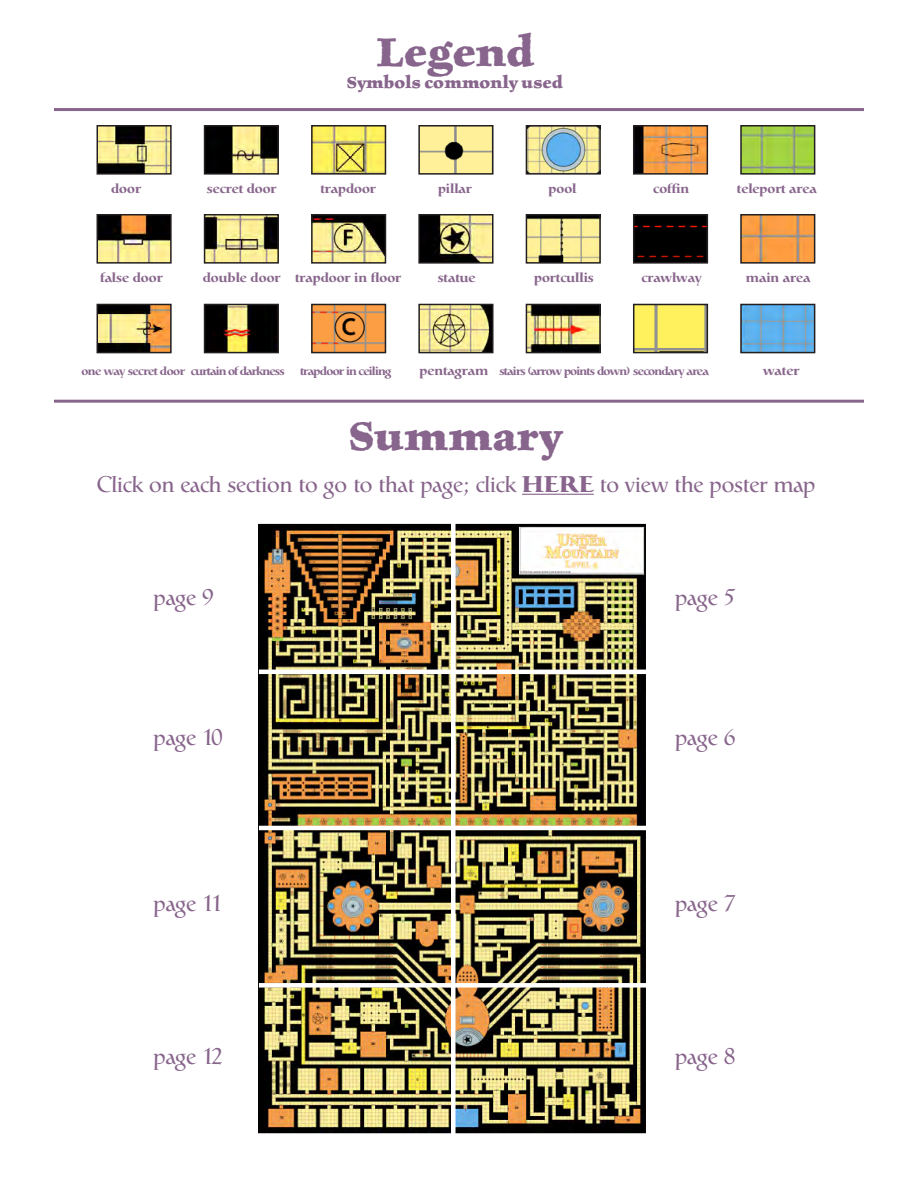
<style>
.page{position:relative;width:918px;height:1188px;background:#fff}
.page>*{position:absolute;margin:0;border:0;box-sizing:border-box;transform-origin:0 0}
.t1{font:700 45px "Celestia Antiqua";color:#88658c}
.t2{font:22.5px "Catull";color:#88658c}
.t3{font:700 18px "Celestia Antiqua";color:#88658c}
.t4{font:500 13.5px "Catull";color:#88658c}
.t5{font:500 12px "Catull";letter-spacing:-.06em;color:#88658c}
.s1{font-size:13.5px}
.s2{font-weight:700}
</style>
<div class="page">
<img style="left:743px;top:128px;width:69px;height:44px">
<div style="left:740px;top:125px;width:75px;height:50px;border:2px solid #231f20"></div>
<img style="left:100px;top:128px;width:69px;height:44px">
<div style="left:97px;top:125px;width:75px;height:50px;border:2px solid #231f20"></div>
<img style="left:529px;top:307px;width:69px;height:43px">
<div style="left:526px;top:304px;width:75px;height:49px;border:2px solid #231f20"></div>
<img style="left:421px;top:307px;width:70px;height:43px">
<div style="left:418px;top:304px;width:76px;height:49px;border:2px solid #231f20"></div>
<img style="left:421px;top:217px;width:70px;height:44px">
<div style="left:418px;top:214px;width:76px;height:50px;border:2px solid #231f20"></div>
<img style="left:207px;top:307px;width:69px;height:43px">
<div style="left:204px;top:304px;width:75px;height:49px;border:2px solid #231f20"></div>
<img style="left:743px;top:307px;width:69px;height:43px">
<div style="left:740px;top:304px;width:75px;height:49px;border:2px solid #231f20"></div>
<img style="left:636px;top:307px;width:69px;height:43px">
<div style="left:633px;top:304px;width:75px;height:49px;border:2px solid #231f20"></div>
<img style="left:743px;top:217px;width:69px;height:44px">
<div style="left:740px;top:214px;width:75px;height:50px;border:2px solid #231f20"></div>
<img style="left:314px;top:217px;width:69px;height:44px">
<div style="left:311px;top:214px;width:75px;height:50px;border:2px solid #231f20"></div>
<img style="left:421px;top:128px;width:70px;height:44px">
<div style="left:418px;top:125px;width:76px;height:50px;border:2px solid #231f20"></div>
<img style="left:314px;top:128px;width:69px;height:44px">
<div style="left:311px;top:125px;width:75px;height:50px;border:2px solid #231f20"></div>
<img style="left:314px;top:307px;width:69px;height:43px">
<div style="left:311px;top:304px;width:75px;height:49px;border:2px solid #231f20"></div>
<img style="left:636px;top:217px;width:69px;height:44px">
<div style="left:633px;top:214px;width:75px;height:50px;border:2px solid #231f20"></div>
<img style="left:529px;top:128px;width:69px;height:44px">
<div style="left:526px;top:125px;width:75px;height:50px;border:2px solid #231f20"></div>
<img style="left:529px;top:217px;width:69px;height:44px">
<div style="left:526px;top:214px;width:75px;height:50px;border:2px solid #231f20"></div>
<img style="left:636px;top:128px;width:69px;height:44px">
<div style="left:633px;top:125px;width:75px;height:50px;border:2px solid #231f20"></div>
<img style="left:207px;top:128px;width:69px;height:44px">
<div style="left:204px;top:125px;width:75px;height:50px;border:2px solid #231f20"></div>
<img style="left:207px;top:217px;width:69px;height:44px">
<div style="left:204px;top:214px;width:75px;height:50px;border:2px solid #231f20"></div>
<img style="left:100px;top:307px;width:69px;height:43px">
<div style="left:97px;top:304px;width:75px;height:49px;border:2px solid #231f20"></div>
<img style="left:100px;top:217px;width:69px;height:44px">
<div style="left:97px;top:214px;width:75px;height:50px;border:2px solid #231f20"></div>
<hr style="left:54px;top:108px;width:810px;height:3px;background:#88658c">
<hr style="left:54px;top:400px;width:810px;height:3px;background:#88658c">
<img style="left:260px;top:525px;width:384px;height:607px">
<div style="left:257px;top:522px;width:390px;height:613px;border:2px solid #fff"></div>
<hr style="left:522px;top:494px;width:72px;height:1px;background:#88658c">
<div style="left:451px;top:523px;width:5px;height:611px;background:#fff"></div>
<hr style="left:259px;top:670px;width:387px;height:4px;background:#fff">
<hr style="left:259px;top:826px;width:387px;height:4px;background:#fff">
<div style="left:259px;top:983px;width:387px;height:5px;background:#fff"></div>
<h1 class="t1" style="left:376px;top:28px;width:160px">Legend</h1>
<h3 class="t3" style="left:347px;top:72px;width:218px">Symbols commonly used</h3>
<p class="t4" style="left:111px;top:180px;width:31px">door</p>
<p class="t4" style="left:207px;top:180px;width:71px">secret door</p>
<p class="t4" style="left:320px;top:180px;width:57px">trapdoor</p>
<p class="t4" style="left:438px;top:180px;width:35px">pillar</p>
<p class="t4" style="left:549px;top:180px;width:29px">pool</p>
<p class="t4" style="left:653px;top:180px;width:37px">coffin</p>
<p class="t4" style="left:737px;top:180px;width:81px">teleport area</p>
<p class="t4" style="left:100px;top:269px;width:64px">false door</p>
<p class="t4" style="left:203px;top:269px;width:200px">double door trapdoor in floor</p>
<p class="t4" style="left:438px;top:269px;width:39px">statue</p>
<p class="t4" style="left:534px;top:269px;width:61px">portcullis</p>
<p class="t4" style="left:641px;top:269px;width:62px">crawlway</p>
<p class="t4" style="left:746px;top:269px;width:66px">main area</p>
<p class="t5" style="left:81px;top:364px;width:205px">one way secret door curtain of darkness</p>
<p class="t5" style="left:300px;top:364px;width:93px">trapdoor in ceiling</p>
<p class="t5" style="left:419px;top:364px;width:291px"><span class="s1">pentagram</span> stairs (arrow points down) secondary area</p>
<p class="t4" style="left:763px;top:362px;width:38px">water</p>
<h1 class="t1" style="left:349px;top:412px;width:214px">Summary</h1>
<h2 class="t2" style="left:97px;top:472px;width:721px">Click on each section to go to that page; click <span class="s2">HERE</span> to view the poster map</h2>
<h2 class="t2" style="left:153px;top:585px;width:62px">page 9</h2>
<h2 class="t2" style="left:675px;top:585px;width:62px">page 5</h2>
<h2 class="t2" style="left:153px;top:726px;width:71px">page 10</h2>
<h2 class="t2" style="left:675px;top:726px;width:62px">page 6</h2>
<h2 class="t2" style="left:153px;top:891px;width:71px">page 11</h2>
<h2 class="t2" style="left:675px;top:891px;width:62px">page 7</h2>
<h2 class="t2" style="left:153px;top:1044px;width:71px">page 12</h2>
<h2 class="t2" style="left:675px;top:1044px;width:62px">page 8</h2>
</div>
